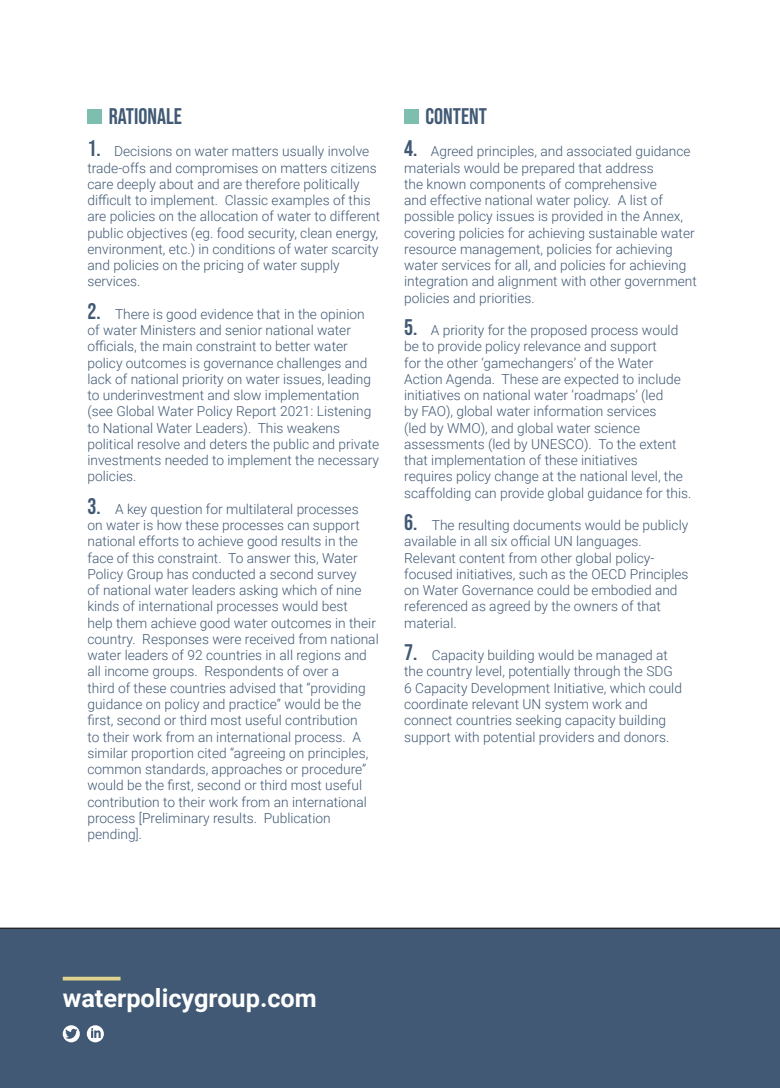
<style>
.page{position:relative;width:780px;height:1088px;background:#fff}
.page>*{position:absolute;margin:0;border:0;box-sizing:border-box;transform-origin:0 0}
.t1{font:700 25.25px "Roboto";color:#fff}
.t2{font:22.5px "Bebas Neue";color:#415974}
.t3{font:300 13.75px/16.2px "Roboto";color:#415974}
.s1{font-family:"Bebas Neue";font-weight:400;font-size:22.5px}
</style>
<div class="page">
<div style="left:87px;top:110px;width:15px;height:14px;background:#7ebeae"></div>
<div style="left:404px;top:110px;width:14px;height:14px;background:#7ebeae"></div>
<div style="left:0;top:927px;width:780px;height:161px;background:#415974"></div>
<hr style="left:63px;top:977px;width:57px;height:3px;background:#dfd48e">
<svg style="left:87px;top:1025px;width:17px;height:17px"></svg>
<svg style="left:63px;top:1025px;width:17px;height:17px"></svg>
<p class="t2" style="left:109px;top:103px;width:75px">RATIONALE</p>
<p class="t3" style="left:87px;top:143px;width:294px"><span class="s1">1.</span> Decisions on water matters usually involve trade-offs and compromises on matters citizens care deeply about and are therefore politically difficult to implement. Classic examples of this are policies on the allocation of water to different public objectives (eg. food security, clean energy, environment, etc.) in conditions of water scarcity and policies on the pricing of water supply services.</p>
<p class="t3" style="left:87px;top:305px;width:293px"><span class="s1">2.</span> There is good evidence that in the opinion of water Ministers and senior national water officials, the main constraint to better water policy outcomes is governance challenges and lack of national priority on water issues, leading to underinvestment and slow implementation (see Global Water Policy Report 2021: Listening to National Water Leaders). This weakens political resolve and deters the public and private investments needed to implement the necessary policies.</p>
<p class="t3" style="left:87px;top:500px;width:293px"><span class="s1">3.</span> A key question for multilateral processes<br>on water is how these processes can support national efforts to achieve good results in the face of this constraint. To answer this, Water Policy Group has conducted a second survey<br>of national water leaders asking which of nine kinds of international processes would best<br>help them achieve good water outcomes in their country. Responses were received from national water leaders of 92 countries in all regions and all income groups. Respondents of over a</p>
<p class="t3" style="left:87px;top:679px;width:282px">third of these countries advised that “providing guidance on policy and practice” would be the first, second or third most useful contribution to their work from an international process. A similar proportion cited “agreeing on principles, common standards, approaches or procedure” would be the first, second or third most useful contribution to their work from an international process [Preliminary results. Publication pending].</p>
<p class="t2" style="left:425px;top:103px;width:63px">CONTENT</p>
<p class="t3" style="left:404px;top:143px;width:294px"><span class="s1">4.</span> Agreed principles, and associated guidance materials would be prepared that address<br>the known components of comprehensive<br>and effective national water policy. A list of possible policy issues is provided in the Annex, covering policies for achieving sustainable water resource management, policies for achieving water services for all, and policies for achieving integration and alignment with other government policies and priorities.</p>
<p class="t3" style="left:404px;top:322px;width:289px"><span class="s1">5.</span> A priority for the proposed process would be to provide policy relevance and support<br>for the other ‘gamechangers’ of the Water Action Agenda. These are expected to include initiatives on national water ‘roadmaps’ (led<br>by FAO), global water information services<br>(led by WMO), and global water science assessments (led by UNESCO). To the extent that implementation of these initiatives<br>requires policy change at the national level, the scaffolding can provide global guidance for this.</p>
<p class="t3" style="left:404px;top:517px;width:286px"><span class="s1">6.</span> The resulting documents would be publicly available in all six official UN languages.<br>Relevant content from other global policy&shy;focused initiatives, such as the OECD Principles on Water Governance could be embodied and referenced as agreed by the owners of that material.</p>
<p class="t3" style="left:404px;top:647px;width:279px"><span class="s1">7.</span> Capacity building would be managed at the country level, potentially through the SDG 6 Capacity Development Initiative, which could coordinate relevant UN system work and connect countries seeking capacity building support with potential providers and donors.</p>
<p class="t1" style="left:63px;top:980px;width:255px">waterpolicygroup.com</p>
</div>
